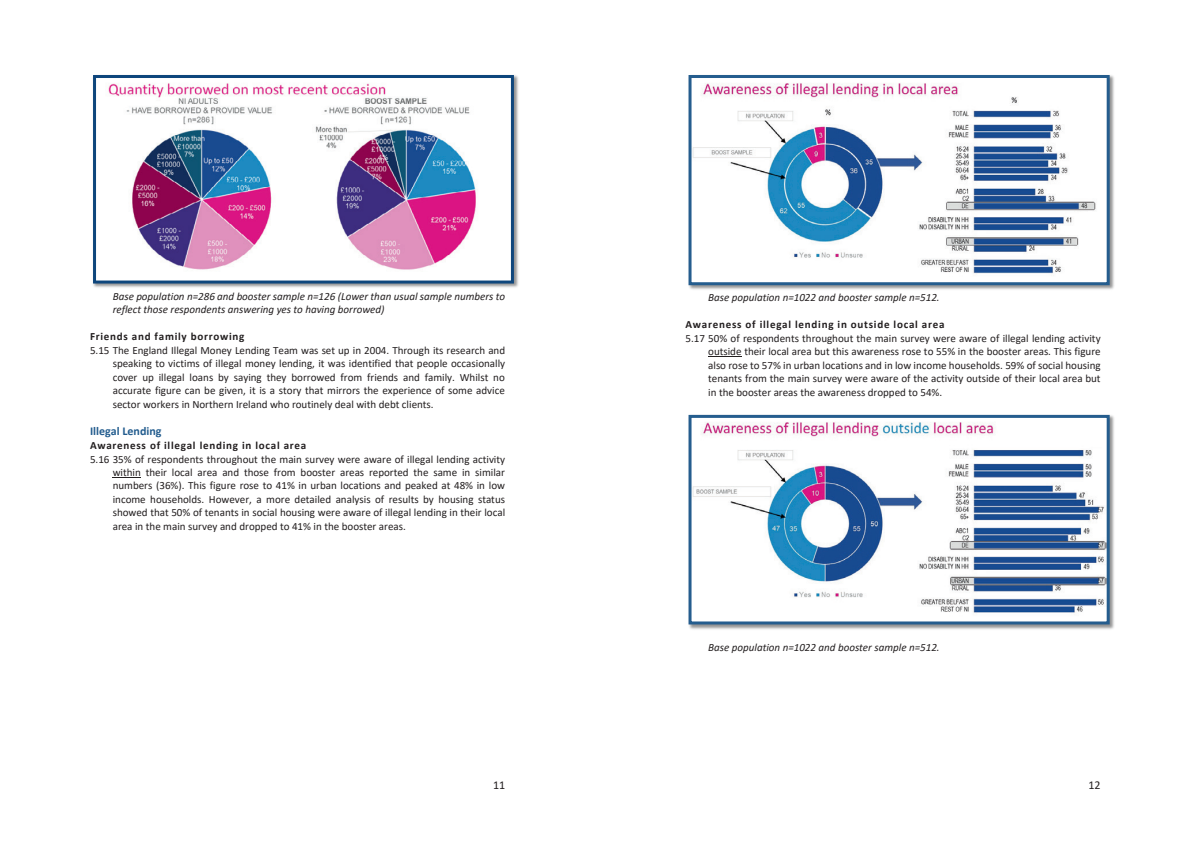
<style>
.page{position:relative;width:1191px;height:842px;background:#fff}
.page>*{position:absolute;margin:0;border:0;box-sizing:border-box;transform-origin:0 0}
.t1{font:700 12px "Calibri";color:#225c8e}
.t2{font:12px "Calibri";color:#231f20}
.t3{font:11px "Calibri";color:#231f20}
.t4{font:italic 11px/13.4px "Calibri";color:#231f20}
.t5{font:700 11px "Calibri";letter-spacing:.065em;color:#231f20}
</style>
<div class="page">
<svg style="left:113px;top:477px;width:28px;height:1px"></svg>
<img style="left:93px;top:75px;width:426px;height:213px">
<img style="left:97px;top:79px;width:413px;height:201px">
<div style="left:93px;top:75px;width:421px;height:209px;border:3px solid #0e467c"></div>
<hr style="left:708px;top:356px;width:33px;height:1px;background:#231f20">
<img style="left:688px;top:75px;width:426px;height:215px">
<img style="left:692px;top:79px;width:413px;height:202px">
<div style="left:688px;top:75px;width:421px;height:210px;border:3px solid #255d8e"></div>
<img style="left:688px;top:414px;width:426px;height:216px">
<img style="left:692px;top:419px;width:413px;height:201px">
<div style="left:688px;top:415px;width:421px;height:209px;border:3px solid #255d8e"></div>
<p class="t4" style="left:113px;top:289px;width:394px">Base population n=286 and booster sample n=126 (Lower than usual sample numbers to reflect those respondents answering yes to having borrowed)</p>
<p class="t5" style="left:90px;top:329px;width:156px">Friends and family borrowing</p>
<p class="t3" style="left:90px;top:342px;width:416px">5.15 The England Illegal Money Lending Team was set up in 2004. Through its research and</p>
<p class="t3" style="left:113px;top:356px;width:394px">speaking to victims of illegal money lending, it was identified that people occasionally</p>
<p class="t3" style="left:113px;top:369px;width:394px">cover up illegal loans by saying they borrowed from friends and family. Whilst no</p>
<p class="t3" style="left:113px;top:383px;width:394px">accurate figure can be given, it is a story that mirrors the experience of some advice</p>
<p class="t3" style="left:113px;top:396px;width:322px">sector workers in Northern Ireland who routinely deal with debt clients.</p>
<p class="t1" style="left:90px;top:423px;width:73px">Illegal Lending</p>
<p class="t5" style="left:90px;top:438px;width:218px">Awareness of illegal lending in local area</p>
<p class="t3" style="left:90px;top:451px;width:416px">5.16 35% of respondents throughout the main survey were aware of illegal lending activity</p>
<p class="t3" style="left:113px;top:465px;width:394px">within their local area and those from booster areas reported the same in similar</p>
<p class="t3" style="left:113px;top:478px;width:394px">numbers (36%). This figure rose to 41% in urban locations and peaked at 48% in low</p>
<p class="t3" style="left:113px;top:492px;width:394px">income households. However, a more detailed analysis of results by housing status</p>
<p class="t3" style="left:113px;top:505px;width:394px">showed that 50% of tenants in social housing were aware of illegal lending in their local</p>
<p class="t3" style="left:113px;top:518px;width:295px">area in the main survey and dropped to 41% in the booster areas.</p>
<p class="t2" style="left:493px;top:777px;width:14px">11</p>
<p class="t4" style="left:708px;top:291px;width:233px">Base population n=1022 and booster sample n=512.</p>
<p class="t5" style="left:685px;top:317px;width:260px">Awareness of illegal lending in outside local area</p>
<p class="t3" style="left:685px;top:330px;width:416px">5.17 50% of respondents throughout the main survey were aware of illegal lending activity</p>
<p class="t3" style="left:708px;top:344px;width:394px">outside their local area but this awareness rose to 55% in the booster areas. This figure</p>
<p class="t3" style="left:708px;top:357px;width:394px">also rose to 57% in urban locations and in low income households. 59% of social housing</p>
<p class="t3" style="left:708px;top:371px;width:394px">tenants from the main survey were aware of the activity outside of their local area but</p>
<p class="t3" style="left:708px;top:384px;width:235px">in the booster areas the awareness dropped to 54%.</p>
<p class="t4" style="left:708px;top:640px;width:233px">Base population n=1022 and booster sample n=512.</p>
<p class="t2" style="left:1088px;top:777px;width:14px">12</p>
</div>
